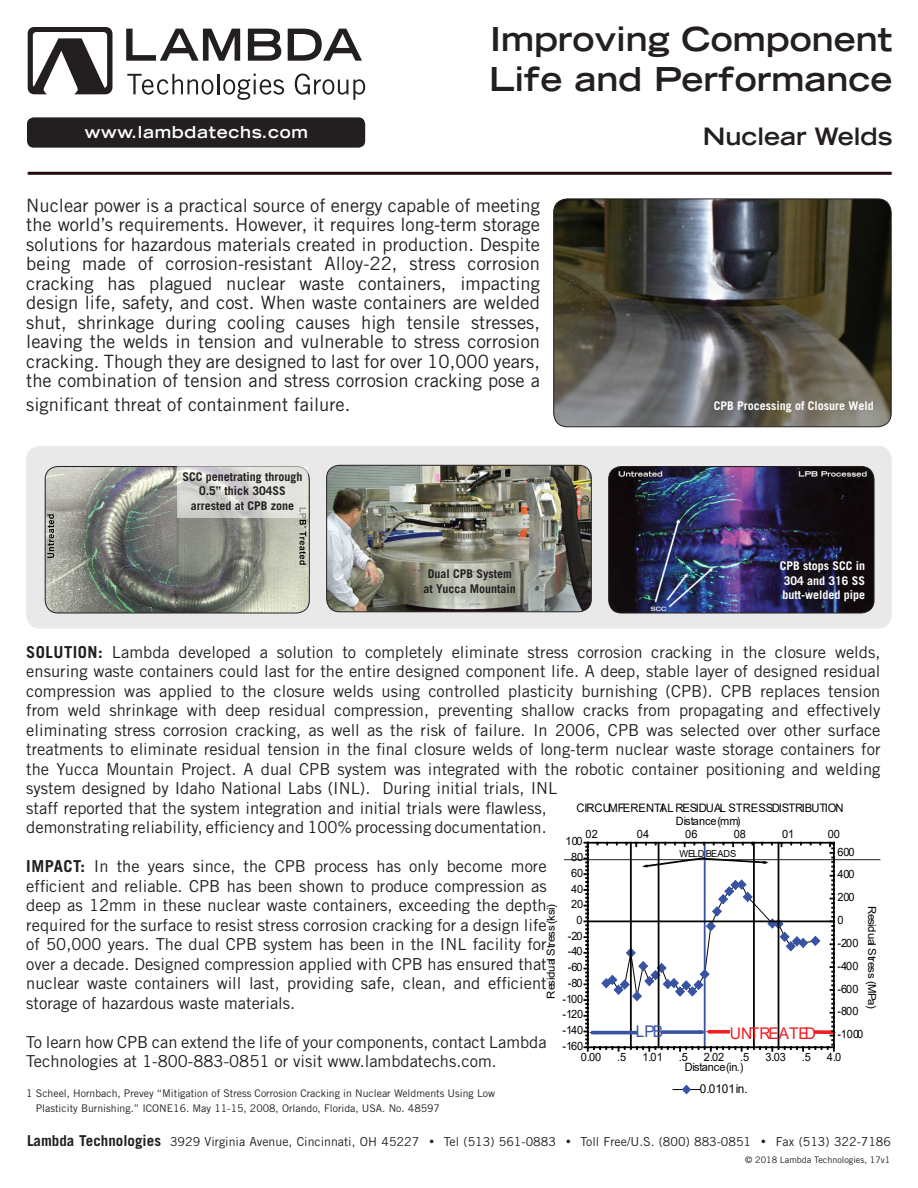
<style>
.page{position:relative;width:918px;height:1188px;background:#fff}
.page>*{position:absolute;margin:0;border:0;box-sizing:border-box;transform-origin:0 0}
.t1{font:700 expanded 33px/39.6px "Trade Gothic LT Std";color:#231f20}
.t2{font:700 expanded 24px "Trade Gothic LT Std";color:#231f20}
.t3{font:18.3px/19.5px "Trade Gothic LT Std";color:#231f20;text-align:justify}
.t4{font:16.5px/19.5px "Trade Gothic LT Std";color:#231f20}
.t5{font:700 expanded 16.5px "Trade Gothic LT Std";letter-spacing:.04em;color:#fff}
.t6{font:16.05px "Arial";color:#ee1f23;scale:.96 1}
.t7{font:16.05px "Arial";color:#3853a3;scale:.96 1}
.t8{font:12.3px "Trade Gothic LT Std";color:#231f20}
.t9{font:12.3px "Arial";color:#040503;scale:.96 1}
.t10{font:700 12px/14.4px "Trade Gothic LT Std";color:#231f20;text-align:center}
.t11{font:700 12px/14.4px "Trade Gothic LT Std";color:#fff;text-align:justify}
.t12{font:11.7px "Arial";color:#040503;scale:.96 1}
.t13{font:11.4px "Arial";color:#040503;scale:.96 1}
.t14{font:10.95px "Arial";color:#040503;scale:1.04 1}
.t15{font:10.5px/15px "Trade Gothic LT Std";color:#231f20}
.t16{font:9.6px "Arial";color:#040503;scale:.96 1}
.t17{font:9px "Trade Gothic LT Std";color:#231f20}
.s1{font-weight:700}
.s2{font-weight:700;font-size:15px}
.s3{font-family:"Futura BT";font-weight:500;font-style:italic}
</style>
<div class="page">
<div style="left:26px;top:446px;width:866px;height:183px;background:#e9e9e9;border-radius:14px"></div>
<img style="left:45px;top:467px;width:264px;height:146px">
<div style="left:45px;top:466px;width:265px;height:147px;border:1px solid #231f20;border-radius:13px"></div>
<img style="left:327px;top:465px;width:264px;height:147px">
<div style="left:326px;top:465px;width:266px;height:147px;border:1px solid #231f20;border-radius:13px"></div>
<img style="left:554px;top:199px;width:337px;height:228px">
<div style="left:554px;top:199px;width:337px;height:228px;border:1px solid #231f20;border-radius:14px"></div>
<img style="left:609px;top:467px;width:265px;height:146px">
<div style="left:608px;top:466px;width:266px;height:147px;border:1px solid #231f20;border-radius:13px"></div>
<hr style="left:564px;top:859px;width:316px;height:1px;background:#231f20">
<svg style="left:673px;top:1085px;width:27px;height:9px"></svg>
<svg style="left:584px;top:842px;width:251px;height:209px"></svg>
<svg style="left:177px;top:466px;width:131px;height:52px"></svg>
<div style="left:27px;top:117px;width:338px;height:31px;background:#231f20;border-radius:7px"></div>
<svg style="left:126px;top:29px;width:114px;height:32px"></svg>
<svg style="left:248px;top:29px;width:33px;height:32px"></svg>
<svg style="left:288px;top:29px;width:74px;height:32px"></svg>
<svg style="left:127px;top:74px;width:86px;height:21px"></svg>
<hr style="left:217px;top:74px;width:2px;height:20px;background:#231f20">
<svg style="left:223px;top:74px;width:61px;height:26px"></svg>
<svg style="left:295px;top:74px;width:70px;height:26px"></svg>
<svg style="left:28px;top:27px;width:84px;height:67px"></svg>
<hr style="left:28px;top:172px;width:864px;height:3px;background:#210b0d">
<p class="t5" style="left:85px;top:121px;width:224px">www.lambdatechs.com</p>
<h1 class="t1" style="left:489px;top:19px;width:405px">Improving Component<br>Life and Performance</h1>
<h2 class="t2" style="left:703px;top:120px;width:191px">Nuclear Welds</h2>
<p class="t3" style="left:26px;top:196px;width:515px">Nuclear power is a practical source of energy capable of meeting the world’s requirements. However, it requires long-term storage solutions for hazardous materials created in production. Despite being made of corrosion-resistant Alloy-22, stress corrosion cracking has plagued nuclear waste containers, impacting design life, safety, and cost. When waste containers are welded shut, shrinkage during cooling causes high tensile stresses, leaving the welds in tension and vulnerable to stress corrosion cracking. Though they are designed to last for over 10,000 years, the combination of tension and stress corrosion cracking pose a</p>
<p class="t3" style="left:26px;top:395px;width:326px">significant threat of containment failure.</p>
<p class="t11" style="left:714px;top:399px;width:161px">CPB Processing of Closure Weld</p>
<p class="t10" style="left:183px;top:469px;width:122px">SCC penetrating through<br>0.5” thick 304SS arrested at CPB zone</p>
<p class="t10" style="left:424px;top:567px;width:94px">Dual CPB System at Yucca Mountain</p>
<p class="t11" style="left:780px;top:559px;width:87px">CPB stops SCC in 304 and 316 SS butt-welded pipe</p>
<p class="t4" style="left:26px;top:642px;width:856px"><span class="s1">SOLUTION:</span> Lambda developed a solution to completely eliminate stress corrosion cracking in the closure welds, ensuring waste containers could last for the entire designed component life. A deep, stable layer of designed residual compression was applied to the closure welds using controlled plasticity burnishing (CPB). CPB replaces tension from weld shrinkage with deep residual compression, preventing shallow cracks from propagating and effectively eliminating stress corrosion cracking, as well as the risk of failure. In 2006, CPB was selected over other surface treatments to eliminate residual tension in the final closure welds of long-term nuclear waste storage containers for the Yucca Mountain Project. A dual CPB system was integrated with the robotic container positioning and welding system designed by Idaho National Labs (INL). During initial trials, INL<br>staff reported that the system integration and initial trials were flawless,<br>demonstrating reliability, efficiency and 100% processing documentation.</p>
<p class="t4" style="left:26px;top:856px;width:522px;text-align:justify"><span class="s1">IMPACT:</span> In the years since, the CPB process has only become more efficient and reliable. CPB has been shown to produce compression as deep as 12mm in these nuclear waste containers, exceeding the depth required for the surface to resist stress corrosion cracking for a design life of 50,000 years. The dual CPB system has been in the INL facility for over a decade. Designed compression applied with CPB has ensured that nuclear waste containers will last, providing safe, clean, and efficient storage of hazardous waste materials.</p>
<p class="t4" style="left:26px;top:1032px;width:522px">To learn how CPB can extend the life of your components, contact Lambda<br>Technologies at 1-800-883-0851 or visit www.lambdatechs.com.</p>
<p class="t15" style="left:36px;top:1086px;width:461px;text-indent:-10px">1 Scheel, Hornbach, Prevey “Mitigation of Stress Corrosion Cracking in Nuclear Weldments Using Low<br>Plasticity Burnishing.” ICONE16. May 11-15, 2008, Orlando, Florida, USA. No. 48597</p>
<p class="t12" style="left:576px;top:799px;width:280px">CIRCUMFERENTIAL RESIDUAL STRESSDISTRIBUTION</p>
<p class="t13" style="left:676px;top:813px;width:69px">Distance(mm)</p>
<p class="t13" style="left:586px;top:827px;width:14px">02</p>
<p class="t13" style="left:637px;top:827px;width:14px">04</p>
<p class="t13" style="left:685px;top:827px;width:14px">06</p>
<p class="t13" style="left:734px;top:827px;width:14px">08</p>
<p class="t13" style="left:782px;top:827px;width:14px">01</p>
<p class="t13" style="left:828px;top:827px;width:14px">00</p>
<p class="t13" style="left:566px;top:834px;width:19px">100</p>
<p class="t16" style="left:679px;top:847px;width:61px">WELD BEADS</p>
<p class="t13" style="left:838px;top:844px;width:19px">600</p>
<p class="t13" style="left:571px;top:849px;width:14px">80</p>
<p class="t13" style="left:571px;top:865px;width:14px">60</p>
<p class="t13" style="left:838px;top:867px;width:19px">400</p>
<p class="t13" style="left:571px;top:881px;width:14px">40</p>
<p class="t13" style="left:838px;top:889px;width:19px">200</p>
<p class="t13" style="left:571px;top:896px;width:14px">20</p>
<p class="t14" style="left:543px;top:999px;width:92px;rotate:-90deg">Residual Stress (ksi)</p>
<p class="t14" style="left:880px;top:906px;width:101px;rotate:90deg">Residual Stress (MPa)</p>
<p class="t13" style="left:577px;top:912px;width:8px">0</p>
<p class="t13" style="left:838px;top:912px;width:8px">0</p>
<p class="t13" style="left:568px;top:928px;width:17px">-20</p>
<p class="t13" style="left:838px;top:935px;width:23px">-200</p>
<p class="t13" style="left:568px;top:944px;width:17px">-40</p>
<p class="t13" style="left:838px;top:958px;width:23px">-400</p>
<p class="t13" style="left:568px;top:959px;width:17px">-60</p>
<p class="t13" style="left:568px;top:975px;width:17px">-80</p>
<p class="t13" style="left:838px;top:981px;width:23px">-600</p>
<p class="t13" style="left:562px;top:991px;width:23px">-100</p>
<p class="t13" style="left:838px;top:1004px;width:23px">-800</p>
<p class="t13" style="left:562px;top:1007px;width:23px">-120</p>
<p class="t7" style="left:636px;top:1020px;width:30px">LPB</p>
<p class="t6" style="left:730px;top:1022px;width:91px">UNTREATED</p>
<p class="t13" style="left:562px;top:1022px;width:23px">-140</p>
<p class="t13" style="left:838px;top:1026px;width:28px">-1000</p>
<p class="t13" style="left:562px;top:1038px;width:23px">-160</p>
<p class="t13" style="left:581px;top:1049px;width:23px">0.00</p>
<p class="t13" style="left:617px;top:1049px;width:11px">.5</p>
<p class="t13" style="left:642px;top:1049px;width:23px">1.01</p>
<p class="t13" style="left:679px;top:1049px;width:11px">.5</p>
<p class="t13" style="left:704px;top:1049px;width:23px">2.02</p>
<p class="t13" style="left:740px;top:1049px;width:11px">.5</p>
<p class="t13" style="left:765px;top:1049px;width:23px">3.03</p>
<p class="t13" style="left:802px;top:1049px;width:11px">.5</p>
<p class="t13" style="left:827px;top:1049px;width:16px">4.0</p>
<p class="t13" style="left:685px;top:1060px;width:63px">Distance(in.)</p>
<p class="t9" style="left:700px;top:1080px;width:51px">0.0101in.</p>
<p class="t8" style="left:27px;top:1134px;width:866px"><span class="s2">Lambda Technologies</span> 3929 Virginia Avenue, Cincinnati, OH 45227 <span class="s3">•</span> Tel (513) 561-0883 <span class="s3">•</span> Toll Free/U.S. (800) 883-0851 <span class="s3">•</span> Fax (513) 322-7186</p>
<p class="t17" style="left:745px;top:1154px;width:147px">© 2018 Lambda Technologies, 17v1</p>
</div>
